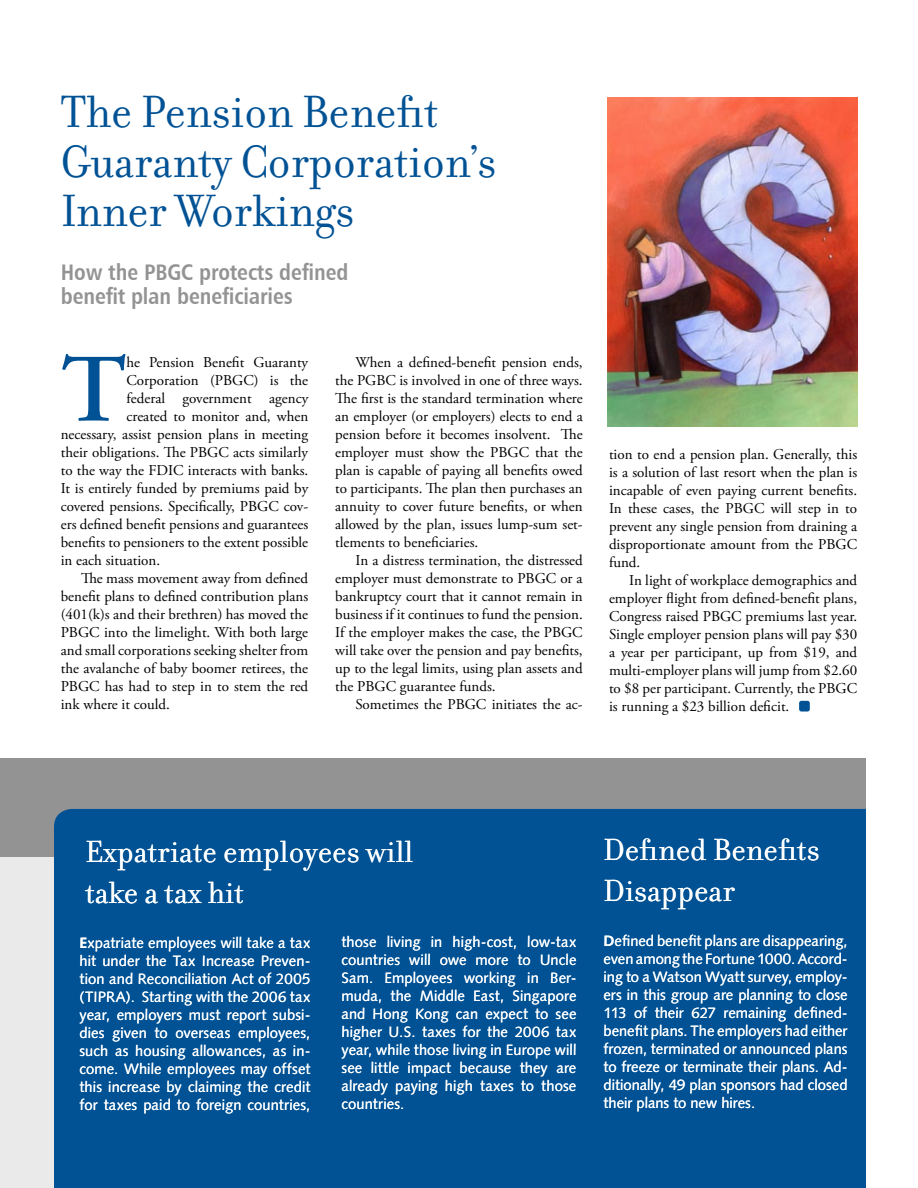
<style>
.page{position:relative;width:918px;height:1188px;background:#fff}
.page>*{position:absolute;margin:0;border:0;box-sizing:border-box;transform-origin:0 0}
.body_copy_first_para{font:600 96.45px "Adobe Garamond Pro";color:#005295}
.headline{font:48.75px/49.5px "Filosofia";color:#005295}
.interior_sidebar_headline{font:33px/40.5px "Filosofia";color:#fff}
.main_subhead{font:22.5px/24px "Humanist 777 BT Bold Condensed B";color:#939393}
.body_copy{font:15px/18px "Adobe Garamond Pro";color:#000;text-align:justify}
.interior_sidebar{font:15px/18px "Humanist 531 BT Roman A";color:#fff;text-align:justify}
.body_copy_first_para-2{font:15px "Adobe Garamond Pro";color:#000}
.s1{font-family:"Humanist 531 BT Bold A"}
</style>
<div class="page">
<div style="left:0;top:831px;width:178px;height:357px;background:#eaeaea"></div>
<div style="left:0;top:758px;width:866px;height:99px;background:#939393"></div>
<div style="left:54px;top:809px;width:812px;height:379px;background:#005295"></div>
<img style="left:608px;top:98px;width:249px;height:328px">
<div style="left:799px;top:701px;width:11px;height:11px;background:#005295;border-radius:2px"></div>
<p class="headline" style="left:61px;top:88px;width:437px">The Pension Benefit<br>Guaranty Corporation’s<br>Inner Workings</p>
<p class="main_subhead" style="left:61px;top:259px;width:289px">How the PBGC protects defined benefit plan beneficiaries</p>
<p class="body_copy_first_para" style="left:61px;top:334px;width:67px">T</p>
<p class="body_copy_first_para-2" style="left:127px;top:353px;width:183px">he Pension Benefit Guaranty</p>
<p class="body_copy_first_para-2" style="left:127px;top:371px;width:183px">Corporation (PBGC) is the</p>
<p class="body_copy_first_para-2" style="left:127px;top:389px;width:183px">federal government agency</p>
<p class="body_copy_first_para-2" style="left:127px;top:407px;width:183px">created to monitor and, when</p>
<p class="body_copy_first_para-2" style="left:61px;top:425px;width:249px">necessary, assist pension plans in meeting</p>
<p class="body_copy_first_para-2" style="left:61px;top:443px;width:249px">their obligations. The PBGC acts similarly</p>
<p class="body_copy_first_para-2" style="left:61px;top:461px;width:249px">to the way the FDIC interacts with banks.</p>
<p class="body_copy_first_para-2" style="left:61px;top:479px;width:249px">It is entirely funded by premiums paid by</p>
<p class="body_copy_first_para-2" style="left:61px;top:497px;width:249px">covered pensions. Specifically, PBGC cov-</p>
<p class="body_copy_first_para-2" style="left:61px;top:515px;width:249px">ers defined benefit pensions and guarantees</p>
<p class="body_copy_first_para-2" style="left:61px;top:533px;width:249px">benefits to pensioners to the extent possible</p>
<p class="body_copy_first_para-2" style="left:61px;top:551px;width:101px">in each situation.</p>
<p class="body_copy" style="left:61px;top:569px;width:249px;text-indent:20px">The mass movement away from defined benefit plans to defined contribution plans (401(k)s and their brethren) has moved the PBGC into the limelight. With both large and small corporations seeking shelter from the avalanche of baby boomer retirees, the PBGC has had to step in to stem the red ink where it could.</p>
<p class="body_copy" style="left:335px;top:353px;width:249px;text-indent:20px">When a defined-benefit pension ends, the PGBC is involved in one of three ways.<br>The first is the standard termination where an employer (or employers) elects to end a pension before it becomes insolvent. The employer must show the PBGC that the plan is capable of paying all benefits owed to participants. The plan then purchases an annuity to cover future benefits, or when allowed by the plan, issues lump-sum set&shy;tlements to beneficiaries.</p>
<p class="body_copy" style="left:335px;top:551px;width:249px;text-indent:20px">In a distress termination, the distressed employer must demonstrate to PBGC or a bankruptcy court that it cannot remain in business if it continues to fund the pension.<br>If the employer makes the case, the PBGC will take over the pension and pay benefits, up to the legal limits, using plan assets and the PBGC guarantee funds.</p>
<p class="body_copy" style="left:356px;top:695px;width:229px">Sometimes the PBGC initiates the ac-</p>
<p class="body_copy" style="left:609px;top:446px;width:250px">tion to end a pension plan. Generally, this is a solution of last resort when the plan is incapable of even paying current benefits.<br>In these cases, the PBGC will step in to prevent any single pension from draining a disproportionate amount from the PBGC fund.</p>
<p class="body_copy" style="left:609px;top:572px;width:250px;text-indent:20px">In light of workplace demographics and employer flight from defined-benefit plans, Congress raised PBGC premiums last year.<br>Single employer pension plans will pay $30 a year per participant, up from $19, and multi-employer plans will jump from $2.60 to $8 per participant. Currently, the PBGC is running a $23 billion deficit.</p>
<p class="interior_sidebar_headline" style="left:85px;top:832px;width:330px">Expatriate employees will take a tax hit</p>
<p class="interior_sidebar_headline" style="left:603px;top:830px;width:218px">Defined Benefits<br>Disappear</p>
<p class="interior_sidebar" style="left:603px;top:932px;width:246px"><span class="s1">D</span>efined benefit plans are disappearing, even among the Fortune 1000. Accord&shy;ing to a Watson Wyatt survey, employ&shy;ers in this group are planning to close 113 of their 627 remaining defined&shy;benefit plans. The employers had either frozen, terminated or announced plans to freeze or terminate their plans. Ad&shy;ditionally, 49 plan sponsors had closed their plans to new hires.</p>
<p class="interior_sidebar_headline" style="left:625px;top:830px;width:16px">e</p>
<p class="interior_sidebar" style="left:80px;top:934px;width:233px"><span class="s1">E</span>xpatriate employees will take a tax hit under the Tax Increase Preven&shy;tion and Reconciliation Act of 2005 (TIPRA). Starting with the 2006 tax year, employers must report subsi&shy;dies given to overseas employees, such as housing allowances, as in&shy;come. While employees may offset this increase by claiming the credit for taxes paid to foreign countries,</p>
<p class="interior_sidebar" style="left:342px;top:933px;width:237px">those living in high-cost, low-tax countries will owe more to Uncle Sam. Employees working in Ber&shy;muda, the Middle East, Singapore and Hong Kong can expect to see higher U.S. taxes for the 2006 tax year, while those living in Europe will see little impact because they are already paying high taxes to those countries.</p>
<p class="interior_sidebar" style="left:285px;top:1024px;width:9px">e</p>
</div>
